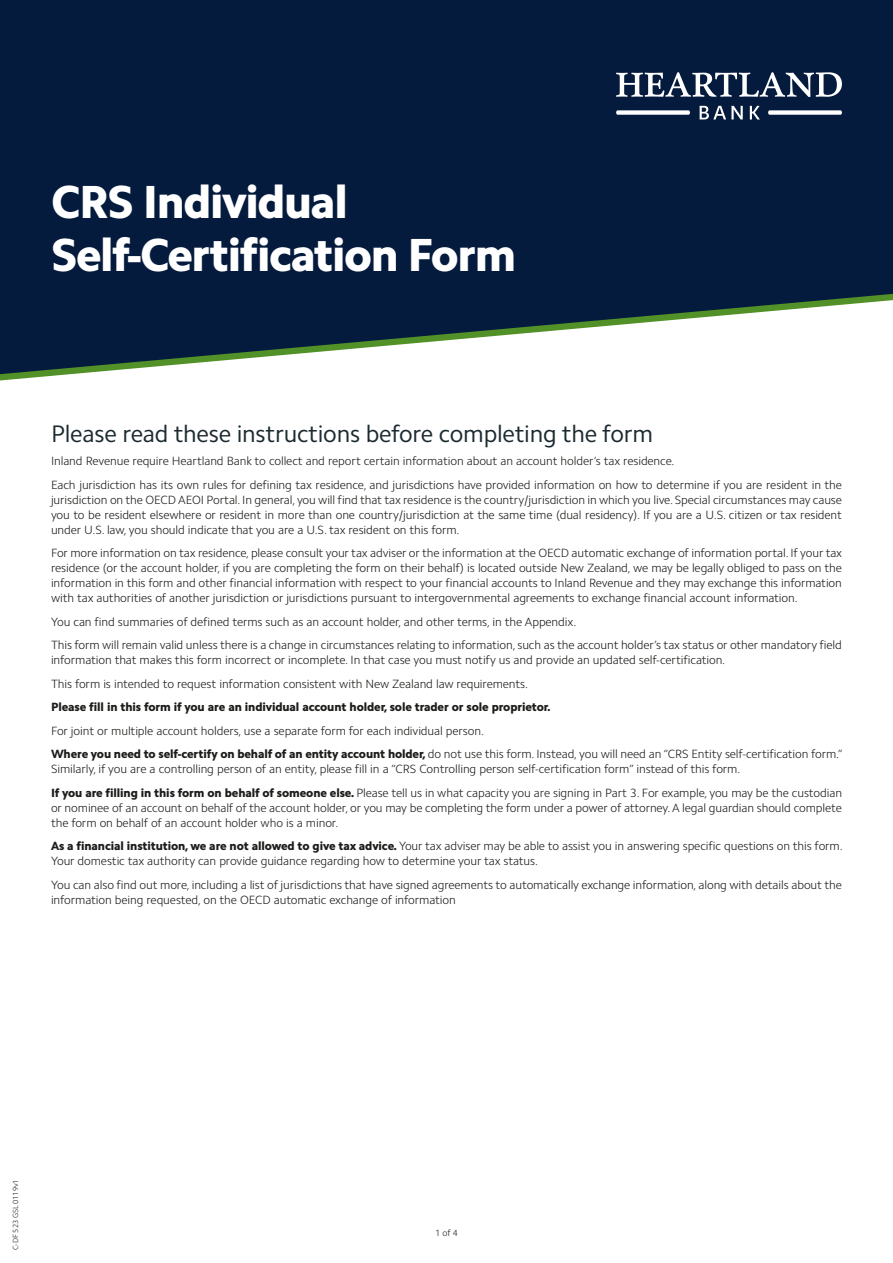
<style>
.page{position:relative;width:893px;height:1263px;background:#fff}
.page>*{position:absolute;margin:0;border:0;box-sizing:border-box;transform-origin:0 0}
.t1{font:800 46.65px/52.3px "Camphor Pro";letter-spacing:-.03em;color:#fff}
.t2{font:24px "Camphor Pro";letter-spacing:-.01em;color:#1c2a30}
.t3{font:300 12px/15px "Camphor Pro";letter-spacing:-.01em;color:#1d1d1b}
.t4{font:800 12px "Camphor Pro";letter-spacing:-.01em;color:#1d1d1b}
.t5{font:300 9px "Camphor Pro";color:#1d1d1b}
.t6{font:300 7.5px "Camphor Pro";letter-spacing:-.01em;color:#1d1d1b}
.s1{font-weight:800}
</style>
<div class="page">
<svg style="left:0;top:0;width:893px;height:374px;background:#1d324f"></svg>
<svg style="left:616px;top:72px;width:226px;height:25px"></svg>
<svg style="left:700px;top:106px;width:43px;height:13px"></svg>
<svg style="left:750px;top:106px;width:10px;height:13px"></svg>
<svg style="left:768px;top:110px;width:74px;height:5px"></svg>
<svg style="left:616px;top:110px;width:74px;height:5px"></svg>
<h1 class="t1" style="left:51px;top:176px;width:467px">CRS Individual<br>Self-Certification Form</h1>
<h2 class="t2" style="left:51px;top:419px;width:604px">Please read these instructions before completing the form</h2>
<p class="t3" style="left:51px;top:449px;width:792px;line-height:23.5px">Inland Revenue require Heartland Bank to collect and report certain information about an account holder’s tax residence.<br>Each jurisdiction has its own rules for defining tax residence, and jurisdictions have provided information on how to determine if you are resident in the</p>
<p class="t3" style="left:51px;top:492px;width:792px;text-align:justify">jurisdiction on the OECD AEOI Portal. In general, you will find that tax residence is the country/jurisdiction in which you live. Special circumstances may cause you to be resident elsewhere or resident in more than one country/jurisdiction at the same time (dual residency). If you are a U.S. citizen or tax resident under U.S. law, you should indicate that you are a U.S. tax resident on this form.</p>
<p class="t3" style="left:51px;top:546px;width:793px;text-align:justify">For more information on tax residence, please consult your tax adviser or the information at the OECD automatic exchange of information portal. If your tax residence (or the account holder, if you are completing the form on their behalf) is located outside New Zealand, we may be legally obliged to pass on the information in this form and other financial information with respect to your financial accounts to Inland Revenue and they may exchange this information with tax authorities of another jurisdiction or jurisdictions pursuant to intergovernmental agreements to exchange financial account information.</p>
<p class="t3" style="left:51px;top:610px;width:792px;line-height:23.5px">You can find summaries of defined terms such as an account holder, and other terms, in the Appendix.<br>This form will remain valid unless there is a change in circumstances relating to information, such as the account holder’s tax status or other mandatory field</p>
<p class="t3" style="left:51px;top:648px;width:676px;line-height:23.5px">information that makes this form incorrect or incomplete. In that case you must notify us and provide an updated self-certification.<br>This form is intended to request information consistent with New Zealand law requirements.</p>
<p class="t4" style="left:51px;top:700px;width:501px">Please fill in this form if you are an individual account holder, sole trader or sole proprietor.</p>
<p class="t3" style="left:51px;top:719px;width:793px;line-height:23.5px">For joint or multiple account holders, use a separate form for each individual person.<br><span class="s1">Where you need to self-certify on behalf of an entity account holder,</span> do not use this form. Instead, you will need an “CRS Entity self-certification form.”</p>
<p class="t3" style="left:51px;top:757px;width:792px;line-height:23.5px">Similarly, if you are a controlling person of an entity, please fill in a “CRS Controlling person self-certification form” instead of this form.<br><span class="s1">If you are filling in this form on behalf of someone else.</span> Please tell us in what capacity you are signing in Part 3. For example, you may be the custodian</p>
<p class="t3" style="left:51px;top:800px;width:792px">or nominee of an account on behalf of the account holder, or you may be completing the form under a power of attorney. A legal guardian should complete the form on behalf of an account holder who is a minor.</p>
<p class="t3" style="left:51px;top:839px;width:793px"><span class="s1">As a financial institution, we are not allowed to give tax advice.</span> Your tax adviser may be able to assist you in answering specific questions on this form.<br>Your domestic tax authority can provide guidance regarding how to determine your tax status.</p>
<p class="t3" style="left:51px;top:877px;width:792px">You can also find out more, including a list of jurisdictions that have signed agreements to automatically exchange information, along with details about the information being requested, on the OECD automatic exchange of information</p>
<p class="t6" style="left:11px;top:1250px;width:72px;rotate:-90deg">C-DF 523 GSL 0119v1</p>
<p class="t5" style="left:435px;top:1227px;width:24px">1 of 4</p>
</div>
